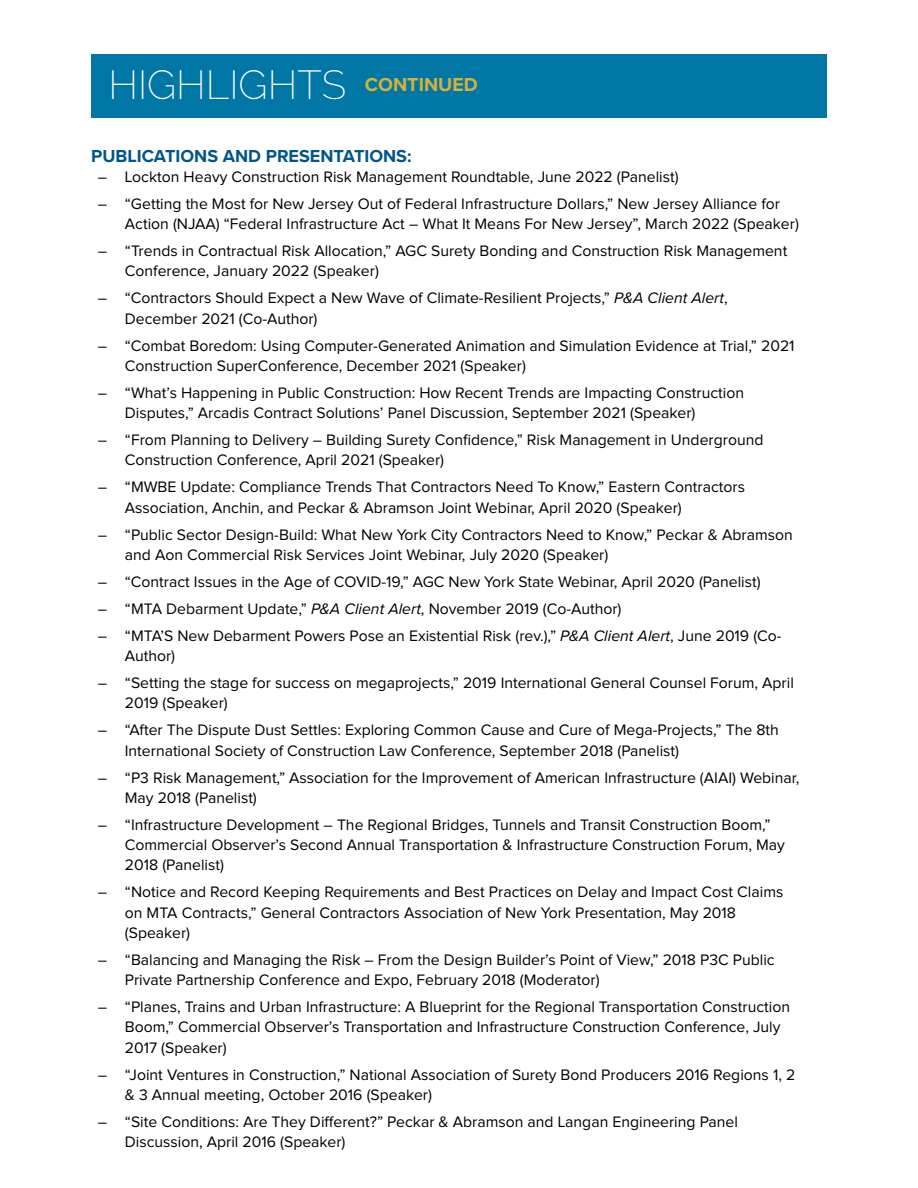
<style>
.page{position:relative;width:918px;height:1188px;background:#fff}
.page>*{position:absolute;margin:0;border:0;box-sizing:border-box;transform-origin:0 0}
.t1{font:200 40.5px "Raleway";color:#fff}
.t2{font:700 18px "Proxima Nova";color:#005589}
.t3{font:15.75px/20.2px "Proxima Nova";color:#000}
.s1{font-style:italic}
</style>
<div class="page">
<div style="left:91px;top:54px;width:736px;height:63px;background:#0077a4"></div>
<h1 class="t1" style="left:108px;top:61px;width:371px">HIGHLIGHTS <sup>CONTINUED</sup></h1>
<p class="t2" style="left:91px;top:142px;width:322px">PUBLICATIONS AND PRESENTATIONS:</p>
<p class="t3" style="left:98px;top:167px;width:582px">– Lockton Heavy Construction Risk Management Roundtable, June 2022 (Panelist)</p>
<p class="t3" style="left:125px;top:194px;width:676px;text-indent:-27px">– “Getting the Most for New Jersey Out of Federal Infrastructure Dollars,” New Jersey Alliance for<br>Action (NJAA) “Federal Infrastructure Act – What It Means For New Jersey”, March 2022 (Speaker)</p>
<p class="t3" style="left:125px;top:241px;width:664px;text-indent:-27px">– “Trends in Contractual Risk Allocation,” AGC Surety Bonding and Construction Risk Management<br>Conference, January 2022 (Speaker)</p>
<p class="t3" style="left:125px;top:288px;width:604px;text-indent:-27px">– “Contractors Should Expect a New Wave of Climate-Resilient Projects,” <span class="s1">P&amp;A Client Alert</span>,<br>December 2021 (Co-Author)</p>
<p class="t3" style="left:125px;top:336px;width:671px;text-indent:-27px">– “Combat Boredom: Using Computer-Generated Animation and Simulation Evidence at Trial,” 2021<br>Construction SuperConference, December 2021 (Speaker)</p>
<p class="t3" style="left:125px;top:383px;width:621px;text-indent:-27px">– “What’s Happening in Public Construction: How Recent Trends are Impacting Construction<br>Disputes,” Arcadis Contract Solutions’ Panel Discussion, September 2021 (Speaker)</p>
<p class="t3" style="left:125px;top:430px;width:640px;text-indent:-27px">– “From Planning to Delivery – Building Surety Confidence,” Risk Management in Underground<br>Construction Conference, April 2021 (Speaker)</p>
<p class="t3" style="left:125px;top:477px;width:622px;text-indent:-27px">– “MWBE Update: Compliance Trends That Contractors Need To Know,” Eastern Contractors<br>Association, Anchin, and Peckar &amp; Abramson Joint Webinar, April 2020 (Speaker)</p>
<p class="t3" style="left:125px;top:525px;width:669px;text-indent:-27px">– “Public Sector Design-Build: What New York City Contractors Need to Know,” Peckar &amp; Abramson and Aon Commercial Risk Services Joint Webinar, July 2020 (Speaker)</p>
<p class="t3" style="left:98px;top:572px;width:664px">– “Contract Issues in the Age of COVID-19,” AGC New York State Webinar, April 2020 (Panelist)</p>
<p class="t3" style="left:98px;top:599px;width:525px">– “MTA Debarment Update,” <span class="s1">P&amp;A Client Alert</span>, November 2019 (Co-Author)</p>
<p class="t3" style="left:125px;top:626px;width:658px;text-indent:-27px">– “MTA’S New Debarment Powers Pose an Existential Risk (rev.),” <span class="s1">P&amp;A Client Alert</span>, June 2019 (Co-<br>Author)</p>
<p class="t3" style="left:125px;top:673px;width:671px;text-indent:-27px">– “Setting the stage for success on megaprojects,” 2019 International General Counsel Forum, April<br>2019 (Speaker)</p>
<p class="t3" style="left:125px;top:720px;width:656px;text-indent:-27px">– “After The Dispute Dust Settles: Exploring Common Cause and Cure of Mega-Projects,” The 8th<br>International Society of Construction Law Conference, September 2018 (Panelist)</p>
<p class="t3" style="left:125px;top:768px;width:676px;text-indent:-27px">– “P3 Risk Management,” Association for the Improvement of American Infrastructure (AIAI) Webinar,<br>May 2018 (Panelist)</p>
<p class="t3" style="left:125px;top:815px;width:662px;text-indent:-27px">– “Infrastructure Development – The Regional Bridges, Tunnels and Transit Construction Boom,”<br>Commercial Observer’s Second Annual Transportation &amp; Infrastructure Construction Forum, May<br>2018 (Panelist)</p>
<p class="t3" style="left:125px;top:882px;width:660px;text-indent:-27px">– “Notice and Record Keeping Requirements and Best Practices on Delay and Impact Cost Claims on MTA Contracts,” General Contractors Association of New York Presentation, May 2018 (Speaker)</p>
<p class="t3" style="left:125px;top:950px;width:651px;text-indent:-27px">– “Balancing and Managing the Risk – From the Design Builder’s Point of View,” 2018 P3C Public<br>Private Partnership Conference and Expo, February 2018 (Moderator)</p>
<p class="t3" style="left:125px;top:997px;width:667px;text-indent:-27px">– “Planes, Trains and Urban Infrastructure: A Blueprint for the Regional Transportation Construction<br>Boom,” Commercial Observer’s Transportation and Infrastructure Construction Conference, July<br>2017 (Speaker)</p>
<p class="t3" style="left:125px;top:1065px;width:672px;text-indent:-27px">– “Joint Ventures in Construction,” National Association of Surety Bond Producers 2016 Regions 1, 2 &amp; 3 Annual meeting, October 2016 (Speaker)</p>
<p class="t3" style="left:125px;top:1112px;width:615px;text-indent:-27px">– “Site Conditions: Are They Different?” Peckar &amp; Abramson and Langan Engineering Panel<br>Discussion, April 2016 (Speaker)</p>
</div>
